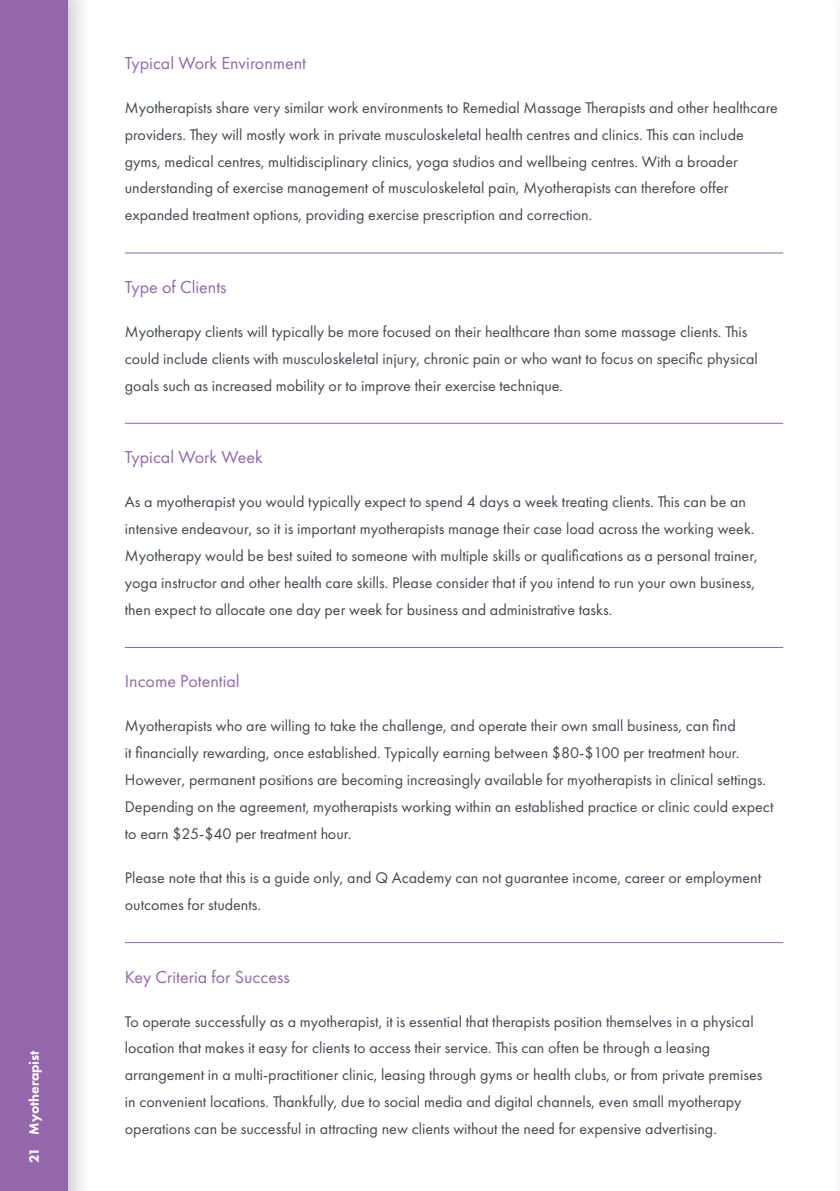
<style>
.page{position:relative;width:840px;height:1191px;background:#fff}
.page>*{position:absolute;margin:0;border:0;box-sizing:border-box;transform-origin:0 0}
.t1{font:18px "Futura PT";color:#9466ab}
.t2{font:16px/27px "Futura PT";color:#434753}
.t3{font:800 14px "Futura PT";color:#fff}
</style>
<div class="page">
<div style="left:0;top:0;width:94px;height:1191px;background:#000;opacity:.2"></div>
<div style="left:0;top:0;width:67px;height:1191px;background:#9466ab"></div>
<hr style="left:125px;top:253px;width:657px;height:1px;background:#9466ab">
<hr style="left:125px;top:423px;width:657px;height:1px;background:#9466ab">
<hr style="left:125px;top:647px;width:657px;height:1px;background:#9466ab">
<hr style="left:125px;top:942px;width:657px;height:1px;background:#9466ab">
<p class="t3" style="left:28px;top:1134px;width:86px;rotate:-90deg">Myotherapist</p>
<p class="t3" style="left:28px;top:1162px;width:17px;rotate:-90deg">21</p>
<p class="t1" style="left:125px;top:55px;width:183px">Typical Work Environment</p>
<p class="t2" style="left:125px;top:95px;width:654px">Myotherapists share very similar work environments to Remedial Massage Therapists and other healthcare providers. They will mostly work in private musculoskeletal health centres and clinics. This can include gyms, medical centres, multidisciplinary clinics, yoga studios and wellbeing centres. With a broader understanding of exercise management of musculoskeletal pain, Myotherapists can therefore offer expanded treatment options, providing exercise prescription and correction.</p>
<p class="t1" style="left:125px;top:279px;width:103px">Type of Clients</p>
<p class="t2" style="left:125px;top:319px;width:634px">Myotherapy clients will typically be more focused on their healthcare than some massage clients. This could include clients with musculoskeletal injury, chronic pain or who want to focus on specific physical goals such as increased mobility or to improve their exercise technique.</p>
<p class="t1" style="left:125px;top:449px;width:139px">Typical Work Week</p>
<p class="t2" style="left:125px;top:489px;width:634px">As a myotherapist you would typically expect to spend 4 days a week treating clients. This can be an intensive endeavour, so it is important myotherapists manage their case load across the working week.<br>Myotherapy would be best suited to someone with multiple skills or qualifications as a personal trainer, yoga instructor and other health care skills. Please consider that if you intend to run your own business, then expect to allocate one day per week for business and administrative tasks.</p>
<p class="t1" style="left:125px;top:673px;width:116px">Income Potential</p>
<p class="t2" style="left:125px;top:713px;width:649px">Myotherapists who are willing to take the challenge, and operate their own small business, can find<br>it financially rewarding, once established. Typically earning between $80-$100 per treatment hour.<br>However, permanent positions are becoming increasingly available for myotherapists in clinical settings.<br>Depending on the agreement, myotherapists working within an established practice or clinic could expect to earn $25-$40 per treatment hour.</p>
<p class="t2" style="left:125px;top:865px;width:637px">Please note that this is a guide only, and Q Academy can not guarantee income, career or employment outcomes for students.</p>
<p class="t1" style="left:125px;top:968px;width:166px">Key Criteria for Success</p>
<p class="t2" style="left:125px;top:1008px;width:638px">To operate successfully as a myotherapist, it is essential that therapists position themselves in a physical location that makes it easy for clients to access their service. This can often be through a leasing arrangement in a multi-practitioner clinic, leasing through gyms or health clubs, or from private premises in convenient locations. Thankfully, due to social media and digital channels, even small myotherapy operations can be successful in attracting new clients without the need for expensive advertising.</p>
</div>
